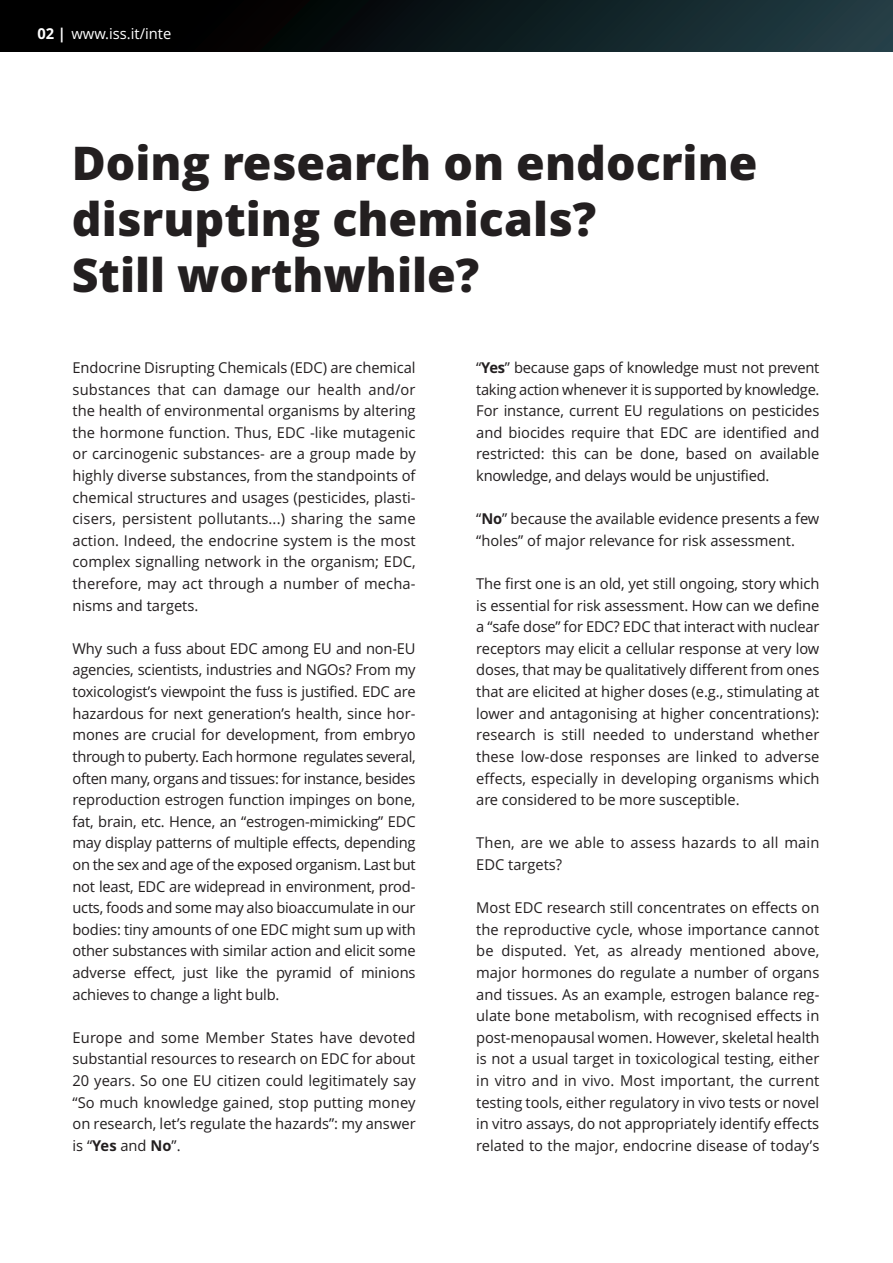
<style>
.page{position:relative;width:893px;height:1263px;background:#fff}
.page>*{position:absolute;margin:0;border:0;box-sizing:border-box;transform-origin:0 0}
.t1{font:800 46.5px/56.1px "Open Sans";color:#231f20}
.t2{font:15px/21.6px "Open Sans";color:#231f20;text-align:justify}
.t3{font:15px "Open Sans";color:#fff}
.s1{font-weight:700}
</style>
<div class="page">
<div style="left:0;top:0;width:893px;height:51px;background:linear-gradient(to right,#000,#203b42)"></div>
<p class="t3" style="left:37px;top:25px;width:135px"><span class="s1">02 |</span> www.iss.it/inte</p>
<p class="t1" style="left:72px;top:136px;width:687px">Doing research on endocrine disrupting chemicals?<br>Still worthwhile?</p>
<p class="t2" style="left:73px;top:357px;width:345px">Endocrine Disrupting Chemicals (EDC) are chemical substances that can damage our health and/or the health of environmental organisms by altering the hormone function. Thus, EDC -like mutagenic or carcinogenic substances- are a group made by highly diverse substances, from the standpoints of chemical structures and usages (pesticides, plasti&shy;cisers, persistent pollutants...) sharing the same action. Indeed, the endocrine system is the most complex signalling network in the organism; EDC, therefore, may act through a number of mecha&shy;nisms and targets.</p>
<p class="t2" style="left:73px;top:638px;width:345px">Why such a fuss about EDC among EU and non-EU agencies, scientists, industries and NGOs? From my toxicologist’s viewpoint the fuss is justified. EDC are hazardous for next generation’s health, since hor&shy;mones are crucial for development, from embryo through to puberty. Each hormone regulates several, often many, organs and tissues: for instance, besides reproduction estrogen function impinges on bone, fat, brain, etc. Hence, an “estrogen-mimicking” EDC may display patterns of multiple effects, depending on the sex and age of the exposed organism. Last but not least, EDC are widepread in environment, prod&shy;ucts, foods and some may also bioaccumulate in our bodies: tiny amounts of one EDC might sum up with other substances with similar action and elicit some adverse effect, just like the pyramid of minions achieves to change a light bulb.</p>
<p class="t2" style="left:73px;top:1027px;width:345px">Europe and some Member States have devoted substantial resources to research on EDC for about 20 years. So one EU citizen could legitimately say “So much knowledge gained, stop putting money on research, let’s regulate the hazards”: my answer is “<span class="s1">Yes</span> and <span class="s1">No</span>”.</p>
<p class="t2" style="left:476px;top:357px;width:345px">“<span class="s1">Yes</span>” because gaps of knowledge must not prevent taking action whenever it is supported by knowledge.<br>For instance, current EU regulations on pesticides and biocides require that EDC are identified and restricted: this can be done, based on available knowledge, and delays would be unjustified.</p>
<p class="t2" style="left:476px;top:508px;width:345px">“<span class="s1">No</span>” because the available evidence presents a few “holes” of major relevance for risk assessment.</p>
<p class="t2" style="left:476px;top:573px;width:345px">The first one is an old, yet still ongoing, story which is essential for risk assessment. How can we define a “safe dose” for EDC? EDC that interact with nuclear receptors may elicit a cellular response at very low doses, that may be qualitatively different from ones that are elicited at higher doses (e.g., stimulating at lower and antagonising at higher concentrations): research is still needed to understand whether these low-dose responses are linked to adverse effects, especially in developing organisms which are considered to be more susceptible.</p>
<p class="t2" style="left:476px;top:832px;width:345px">Then, are we able to assess hazards to all main<br>EDC targets?</p>
<p class="t2" style="left:476px;top:897px;width:345px">Most EDC research still concentrates on effects on the reproductive cycle, whose importance cannot be disputed. Yet, as already mentioned above, major hormones do regulate a number of organs and tissues. As an example, estrogen balance reg&shy;ulate bone metabolism, with recognised effects in post-menopausal women. However, skeletal health is not a usual target in toxicological testing, either in vitro and in vivo. Most important, the current testing tools, either regulatory in vivo tests or novel in vitro assays, do not appropriately identify effects related to the major, endocrine disease of today’s</p>
</div>
